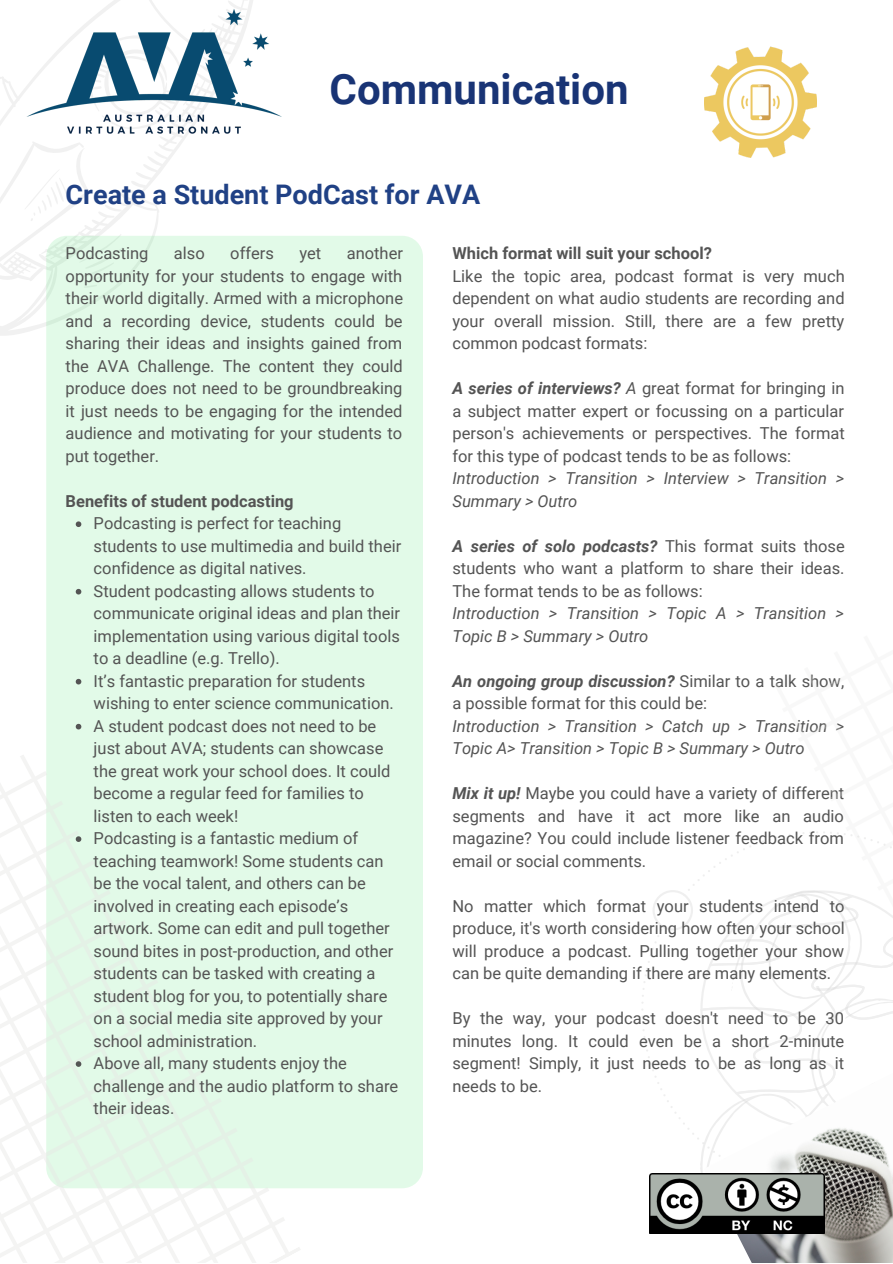
<style>
.page{position:relative;width:893px;height:1264px;background:#fff}
.page>*{position:absolute;margin:0;border:0;box-sizing:border-box;transform-origin:0 0}
.t1{font:700 42px "Roboto";color:#193475}
.t2{font:700 27px "Roboto";color:#204185}
.t3{font:16.5px/22.5px "Roboto";color:#545454;text-align:justify}
.t4{font:italic 16.5px/22.5px "Roboto";color:#545454}
.t5{font:700 16.5px "Roboto";color:#545454}
.s1{font-weight:700;font-style:italic}
.s2{font-style:italic}
</style>
<div class="page">
<svg style="left:0;top:256px;width:46px;height:80px"></svg>
<svg style="left:3px;top:232px;width:153px;height:56px"></svg>
<div style="left:46px;top:236px;width:377px;height:952px;background:#e2fae8;border-radius:21px"></div>
<img style="left:704px;top:1097px;width:188px;height:165px">
<svg style="left:83px;top:1219px;width:217px;height:30px"></svg>
<svg style="left:83px;top:1190px;width:201px;height:29px"></svg>
<svg style="left:770px;top:1122px;width:122px;height:16px"></svg>
<svg style="left:770px;top:1106px;width:122px;height:16px"></svg>
<svg style="left:652px;top:832px;width:241px;height:265px"></svg>
<img style="left:704px;top:46px;width:112px;height:112px">
<svg style="left:76px;top:521px;width:5px;height:6px"></svg>
<svg style="left:76px;top:589px;width:5px;height:5px"></svg>
<svg style="left:76px;top:679px;width:5px;height:5px"></svg>
<svg style="left:76px;top:723px;width:5px;height:6px"></svg>
<svg style="left:0;top:755px;width:83px;height:507px"></svg>
<img style="left:0;top:0;width:282px;height:232px">
<img style="left:649px;top:1173px;width:175px;height:60px">
<h1 class="t1" style="left:329px;top:65px;width:300px">Communication</h1>
<h2 class="t2" style="left:66px;top:179px;width:416px">Create a Student PodCast for AVA</h2>
<p class="t3" style="left:66px;top:242px;width:84px">Podcasting</p>
<p class="t3" style="left:174px;top:242px;width:32px">also</p>
<p class="t3" style="left:230px;top:242px;width:45px">offers</p>
<p class="t3" style="left:299px;top:242px;width:23px">yet</p>
<p class="t3" style="left:66px;top:242px;width:339px;text-indent:281px">another opportunity for your students to engage with their world digitally. Armed with a microphone and a recording device, students could be sharing their ideas and insights gained from the AVA Challenge. The content they could produce does not need to be groundbreaking it just needs to be engaging for the intended audience and motivating for your students to put together.</p>
<p class="t5" style="left:66px;top:491px;width:229px">Benefits of student podcasting</p>
<p class="t3" style="left:94px;top:512px;width:309px;text-align:left">Podcasting is perfect for teaching students to use multimedia and build their confidence as digital natives.<br>Student podcasting allows students to communicate original ideas and plan their implementation using various digital tools to a deadline (e.g. Trello).<br>It’s fantastic preparation for students wishing to enter science communication.<br>A student podcast does not need to be just about AVA; students can showcase the great work your school does. It could become a regular feed for families to listen to each week!<br>Podcasting is a fantastic medium of teaching teamwork! Some students can be the vocal talent, and others can be involved in creating each episode’s artwork. Some can edit and pull together sound bites in post-production, and other students can be tasked with creating a student blog for you, to potentially share on a social media site approved by your school administration.<br>Above all, many students enjoy the challenge and the audio platform to share their ideas.</p>
<p class="t5" style="left:452px;top:244px;width:261px">Which format will suit your school?</p>
<p class="t3" style="left:452px;top:265px;width:394px">Like the topic area, podcast format is very much dependent on what audio students are recording and your overall mission. Still, there are a few pretty common podcast formats:</p>
<p class="t3" style="left:452px;top:377px;width:394px"><span class="s1">A series of interviews?</span> <span class="s2">A</span> great format for bringing in a subject matter expert or focussing on a particular person's achievements or perspectives. The format for this type of podcast tends to be as follows:</p>
<p class="t4" style="left:452px;top:467px;width:393px">Introduction &gt; Transition &gt; Interview &gt; Transition &gt;<br>Summary &gt; Outro</p>
<p class="t3" style="left:452px;top:535px;width:394px"><span class="s1">A series of solo podcasts?</span> This format suits those students who want a platform to share their ideas.<br>The format tends to be as follows:</p>
<p class="t4" style="left:452px;top:602px;width:393px">Introduction &gt; Transition &gt; Topic A &gt; Transition &gt;<br>Topic B &gt; Summary &gt; Outro</p>
<p class="t3" style="left:452px;top:670px;width:393px"><span class="s1">An ongoing group discussion?</span> Similar to a talk show, a possible format for this could be:</p>
<p class="t4" style="left:452px;top:714px;width:393px">Introduction &gt; Transition &gt; Catch up &gt; Transition &gt;<br>Topic A&gt; Transition &gt; Topic B &gt; Summary &gt; Outro</p>
<p class="t3" style="left:452px;top:782px;width:393px"><span class="s1">Mix it up!</span> Maybe you could have a variety of different segments and have it act more like an audio magazine? You could include listener feedback from email or social comments.</p>
<p class="t3" style="left:452px;top:894px;width:394px">No matter which format your students intend to produce, it's worth considering how often your school will produce a podcast. Pulling together your show can be quite demanding if there are many elements.</p>
<p class="t3" style="left:452px;top:1007px;width:393px">By the way, your podcast doesn't need to be 30 minutes long. It could even be a short 2-minute segment! Simply, it just needs to be as long as it needs to be.</p>
</div>
